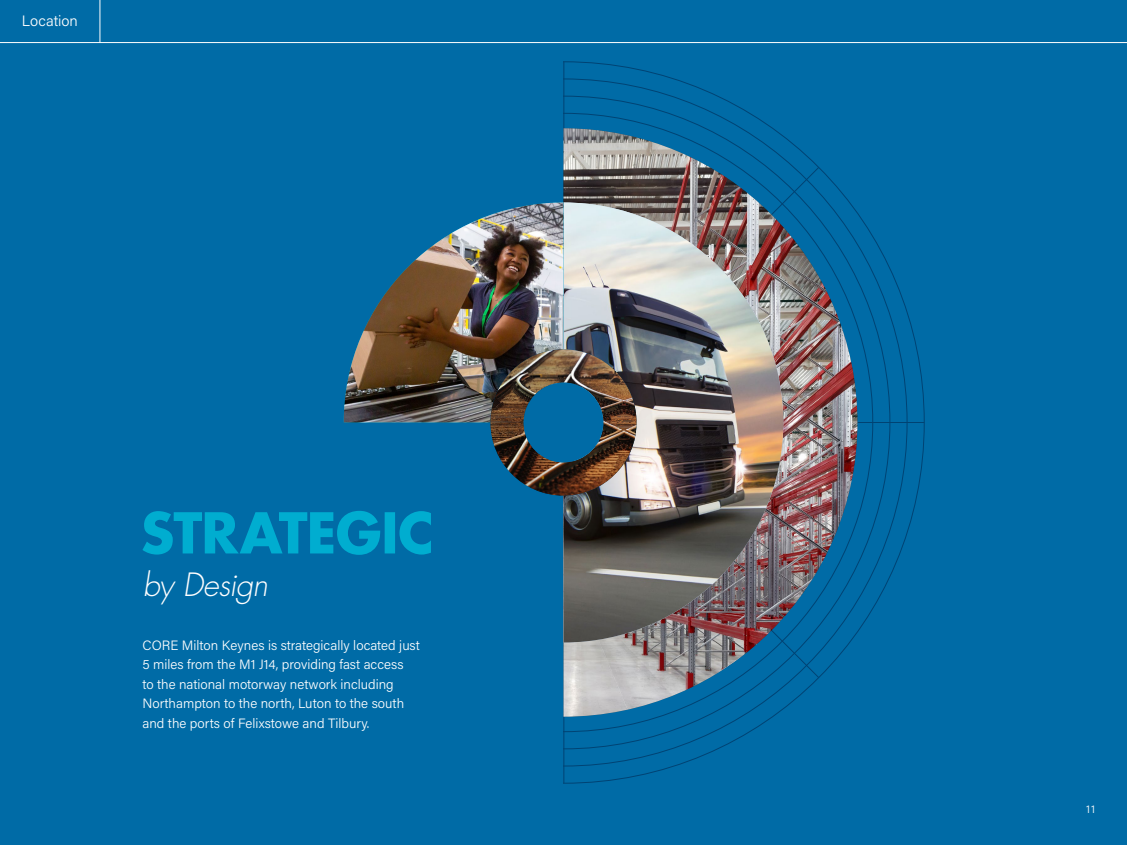
<style>
.page{position:relative;width:1127px;height:845px;background:#fff}
.page>*{position:absolute;margin:0;border:0;box-sizing:border-box;transform-origin:0 0}
.t1{font:italic 300 31.2px "Futura Std";letter-spacing:-.02em;color:#fff}
.t2{font:300 15px "Acumin Pro";color:#fff}
.t3{font:300 13.5px/19.5px "Acumin Pro";color:#fff}
.t4{font:300 11.25px "Acumin Pro";color:#fff}
</style>
<div class="page">
<div style="left:0;top:0;width:1127px;height:844px;background:#006ba6"></div>
<svg style="left:563px;top:79px;width:344px;height:686px"></svg>
<svg style="left:563px;top:96px;width:327px;height:652px"></svg>
<svg style="left:563px;top:113px;width:310px;height:618px"></svg>
<hr style="left:564px;top:422px;width:1px;height:360px;background:#004165">
<hr style="left:564px;top:62px;width:1px;height:360px;background:#004165">
<hr style="left:564px;top:422px;width:360px;height:1px;background:#004165">
<img style="left:563px;top:128px;width:294px;height:588px">
<img style="left:701px;top:202px;width:82px;height:440px">
<img style="left:344px;top:215px;width:146px;height:207px">
<img style="left:490px;top:167px;width:211px;height:510px">
<img style="left:490px;top:349px;width:146px;height:146px">
<div style="left:524px;top:382px;width:79px;height:80px;background:#006ba6;border-radius:50%"></div>
<svg style="left:142px;top:511px;width:289px;height:43px"></svg>
<hr style="left:0;top:42px;width:1127px;height:1px;background:#fff">
<hr style="left:100px;top:0;width:1px;height:43px;background:#fff">
<p class="t2" style="left:22px;top:10px;width:57px">Location</p>
<h1 class="t1" style="left:142px;top:565px;width:127px">by Design</h1>
<p class="t3" style="left:142px;top:634px;width:279px">CORE Milton Keynes is strategically located just 5 miles from the M1 J14, providing fast access<br>to the national motorway network including Northampton to the north, Luton to the south and the ports of Felixstowe and Tilbury.</p>
<p class="t4" style="left:1086px;top:800px;width:10px">11</p>
</div>
